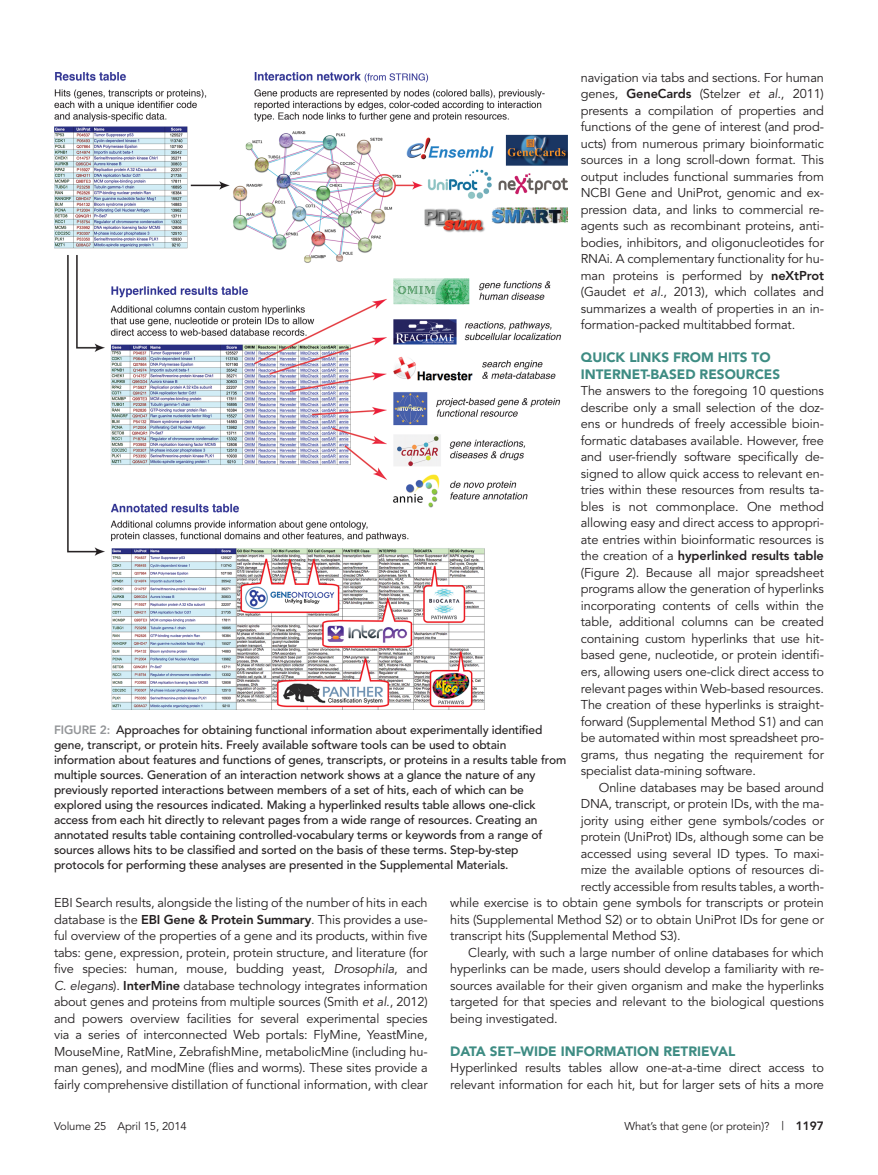
<style>
.page{position:relative;width:878px;height:1175px;background:#fff}
.page>*{position:absolute;margin:0;border:0;box-sizing:border-box;transform-origin:0 0}
.t1{font:900 13.5px "Avenir";color:#3e8c83}
.Para{font:12.75px/16.5px "Avenir";letter-spacing:-.01em;color:#231f20;text-align:justify}
.ParaFL{font:12.75px/16.5px "Avenir";letter-spacing:-.01em;color:#231f20;text-align:justify}
.FigCaption{font:500 12px/15px "Avenir";letter-spacing:-.01em;color:#231f20}
.t2{font:11.25px "Avenir";letter-spacing:-.01em;color:#231f20}
.s1{font-weight:800}
.s2{font-style:italic}
.s3{font-weight:800;color:#939598}
.s4{font-size:12px}
.s5{font-weight:800;font-size:12px}
</style>
<div class="page">
<img style="left:54px;top:72px;width:513px;height:638px">
<p class="Para" style="left:580px;top:69px;width:245px">navigation via tabs and sections. For human genes, <span class="s1">GeneCards</span> (Stelzer <span class="s2">et al.</span>, 2011) presents a compilation of properties and functions of the gene of interest (and prod&shy;ucts) from numerous primary bioinformatic sources in a long scroll-down format. This output includes functional summaries from NCBI Gene and UniProt, genomic and ex&shy;pression data, and links to commercial re&shy;agents such as recombinant proteins, anti&shy;bodies, inhibitors, and oligonucleotides for RNAi. A complementary functionality for hu&shy;man proteins is performed by <span class="s1">neXtProt </span>(Gaudet <span class="s2">et al.</span>, 2013), which collates and summarizes a wealth of properties in an in&shy;formation-packed multitabbed format.</p>
<h1 class="t1" style="left:580px;top:349px;width:146px">QUICK LIN KS FROM HITS</h1>
<h1 class="t1" style="left:751px;top:349px;width:11px">TO</h1>
<h1 class="t1" style="left:580px;top:366px;width:14px">INTERNET</h1>
<h1 class="t1" style="left:646px;top:366px;width:14px">-BASE</h1>
<h1 class="t1" style="left:685px;top:366px;width:24px">D RESO</h1>
<h1 class="t1" style="left:735px;top:366px;width:20px">URCES</h1>
<p class="ParaFL" style="left:580px;top:383px;width:245px">The answers to the foregoing 10 questions describe only a small selection of the doz&shy;ens or hundreds of freely accessible bioin&shy;formatic databases available. However, free and user-friendly software specifically de&shy;signed to allow quick access to relevant en&shy;tries within these resources from results ta&shy;bles is not commonplace. One method allowing easy and direct access to appropri&shy;ate entries within bioinformatic resources is the creation of a <span class="s1">hyperlinked results table </span>(Figure 2). Because all major spreadsheet programs allow the generation of hyperlinks incorporating contents of cells within the table, additional columns can be created containing custom hyperlinks that use hit&shy;based gene, nucleotide, or protein identifi&shy;ers, allowing users one-click direct access to relevant pages within Web-based resources.<br>The creation of these hyperlinks is straight&shy;forward (Supplemental Method S1) and can be automated within most spreadsheet pro&shy;grams, thus negating the requirement for specialist data-mining software.</p>
<p class="Para" style="left:598px;top:779px;width:227px">Online databases may be based around</p>
<p class="Para" style="left:580px;top:795px;width:245px">DNA, transcript, or protein IDs, with the ma-</p>
<p class="Para" style="left:580px;top:812px;width:244px">jority using either gene symbols/codes or</p>
<p class="Para" style="left:580px;top:828px;width:244px">protein (UniProt) IDs, although some can be</p>
<p class="Para" style="left:580px;top:845px;width:245px">accessed using several ID types. To maxi-</p>
<p class="Para" style="left:580px;top:861px;width:245px">mize the available options of resources di-</p>
<p class="Para" style="left:580px;top:878px;width:245px">rectly accessible from results tables, a worth-</p>
<p class="Para" style="left:450px;top:894px;width:375px">while exercise is to obtain gene symbols for transcripts or protein</p>
<p class="Para" style="left:450px;top:911px;width:375px">hits (Supplemental Method S2) or to obtain UniProt IDs for gene or</p>
<p class="Para" style="left:450px;top:927px;width:232px">transcript hits (Supplemental Method S3).</p>
<p class="Para" style="left:450px;top:944px;width:375px;text-indent:18px">Clearly, with such a large number of online databases for which hyperlinks can be made, users should develop a familiarity with re&shy;sources available for their given organism and make the hyperlinks targeted for that species and relevant to the biological questions being investigated.</p>
<h1 class="t1" style="left:450px;top:1042px;width:10px">DATA</h1>
<h1 class="t1" style="left:490px;top:1042px;width:137px">SET–WI DEIN FORMATION</h1>
<h1 class="t1" style="left:663px;top:1042px;width:9px">RETRIEVAL</h1>
<p class="ParaFL" style="left:450px;top:1059px;width:375px">Hyperlinked results tables allow one-at-a-time direct access to relevant information for each hit, but for larger sets of hits a more</p>
<p class="FigCaption" style="left:54px;top:722px;width:513px"><span class="s3">FIGURE 2:</span> Approaches for obtaining functional information about experimentally identified gene, transcript, or protein hits. Freely available software tools can be used to obtain information about features and functions of genes, transcripts, or proteins in a results table from multiple sources. Generation of an interaction network shows at a glance the nature of any previously reported interactions between members of a set of hits, each of which can be explored using the resources indicated. Making a hyperlinked results table allows one-click access from each hit directly to relevant pages from a wide range of resources. Creating an annotated results table containing controlled-vocabulary terms or keywords from a range of sources allows hits to be classified and sorted on the basis of these terms. Step-by-step protocols for performing these analyses are presented in the Supplemental Materials.</p>
<p class="Para" style="left:54px;top:894px;width:375px">EBI Search results, alongside the listing of the number of hits in each database is the <span class="s1">EBI Gene &amp; Protein Summary</span>. This provides a use&shy;ful overview of the properties of a gene and its products, within five tabs: gene, expression, protein, protein structure, and literature (for five species: human, mouse, budding yeast, <span class="s2">Drosophila</span>, and <span class="s2">C. elegans</span>). <span class="s1">InterMine</span> database technology integrates information about genes and proteins from multiple sources (Smith <span class="s2">et al.</span>, 2012) and powers overview facilities for several experimental species via a series of interconnected Web portals: FlyMine, YeastMine, MouseMine, RatMine, ZebrafishMine, metabolicMine (including hu&shy;man genes), and modMine (flies and worms). These sites provide a fairly comprehensive distillation of functional information, with clear</p>
<p class="t2" style="left:54px;top:1119px;width:134px">Volume 25 April 15, 2014</p>
<p class="t2" style="left:624px;top:1119px;width:201px">What’s that gene (or protein)? <span class="s4">|</span> <span class="s5">1197</span></p>
</div>
